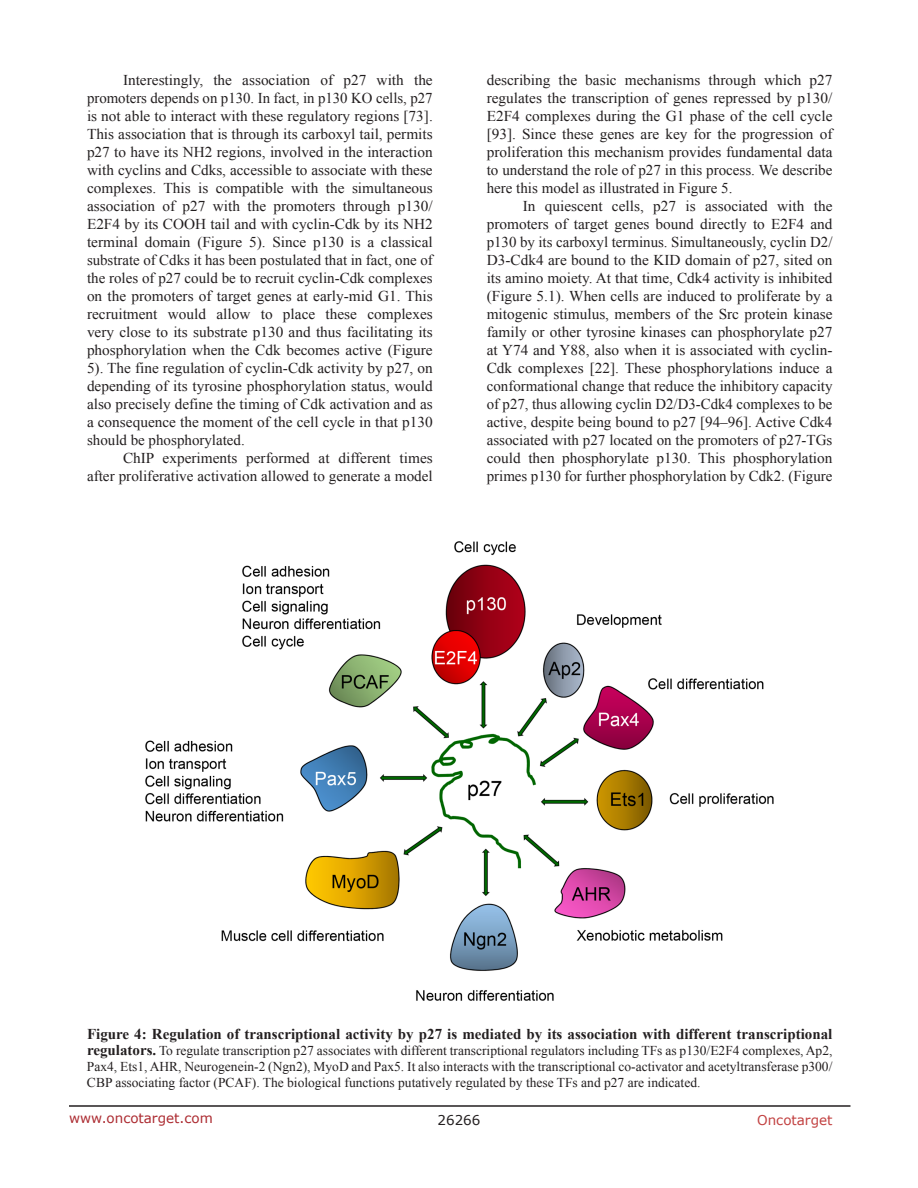
<style>
.page{position:relative;width:918px;height:1188px;background:#fff}
.page>*{position:absolute;margin:0;border:0;box-sizing:border-box;transform-origin:0 0}
.t1{font:15px/18px "Times New Roman";color:#231f20;text-align:justify}
.t2{font:700 15px "Times New Roman";color:#231f20}
.t3{font:13.5px/16.2px "Times New Roman";color:#231f20;text-align:justify}
.t4{font:13.5px "Verdana";color:#ac2b31}
.t5{font:13.5px "Verdana";color:#c24141}
.t6{font:13.5px "Verdana";color:#231f20}
.s1{font-weight:700;font-size:15px}
</style>
<div class="page">
<hr style="left:69px;top:1105px;width:781px;height:2px;background:#231f20">
<img style="left:145px;top:541px;width:629px;height:460px">
<p class="t1" style="left:87px;top:71px;width:347px;text-indent:36px">Interestingly, the association of p27 with the promoters depends on p130. In fact, in p130 KO cells, p27 is not able to interact with these regulatory regions [73].<br>This association that is through its carboxyl tail, permits p27 to have its NH2 regions, involved in the interaction with cyclins and Cdks, accessible to associate with these complexes. This is compatible with the simultaneous association of p27 with the promoters through p130/ E2F4 by its COOH tail and with cyclin-Cdk by its NH2 terminal domain (Figure 5). Since p130 is a classical substrate of Cdks it has been postulated that in fact, one of the roles of p27 could be to recruit cyclin-Cdk complexes on the promoters of target genes at early-mid G1. This recruitment would allow to place these complexes very close to its substrate p130 and thus facilitating its phosphorylation when the Cdk becomes active (Figure 5). The fine regulation of cyclin-Cdk activity by p27, on depending of its tyrosine phosphorylation status, would also precisely define the timing of Cdk activation and as a consequence the moment of the cell cycle in that p130 should be phosphorylated.</p>
<p class="t1" style="left:87px;top:449px;width:347px;text-align:right">ChIP experiments performed at different times<br>after proliferative activation allowed to generate a model</p>
<p class="t1" style="left:487px;top:71px;width:347px">describing the basic mechanisms through which p27 regulates the transcription of genes repressed by p130/ E2F4 complexes during the G1 phase of the cell cycle [93]. Since these genes are key for the progression of proliferation this mechanism provides fundamental data to understand the role of p27 in this process. We describe here this model as illustrated in Figure 5.</p>
<p class="t1" style="left:487px;top:197px;width:347px;text-indent:36px">In quiescent cells, p27 is associated with the promoters of target genes bound directly to E2F4 and p130 by its carboxyl terminus. Simultaneously, cyclin D2/ D3-Cdk4 are bound to the KID domain of p27, sited on its amino moiety. At that time, Cdk4 activity is inhibited (Figure 5.1). When cells are induced to proliferate by a mitogenic stimulus, members of the Src protein kinase family or other tyrosine kinases can phosphorylate p27 at Y74 and Y88, also when it is associated with cyclin-Cdk complexes [22]. These phosphorylations induce a conformational change that reduce the inhibitory capacity of p27, thus allowing cyclin D2/D3-Cdk4 complexes to be active, despite being bound to p27 [94–96]. Active Cdk4 associated with p27 located on the promoters of p27-TGs could then phosphorylate p130. This phosphorylation primes p130 for further phosphorylation by Cdk2. (Figure</p>
<p class="t2" style="left:87px;top:1023px;width:747px">Figure 4: Regulation of transcriptional activity by p27 is mediated by its association with different transcriptional</p>
<p class="t3" style="left:87px;top:1042px;width:747px"><span class="s1">regulators.</span> To regulate transcription p27 associates with different transcriptional regulators including TFs as p130/E2F4 complexes, Ap2, Pax4, Ets1, AHR, Neurogenein-2 (Ngn2), MyoD and Pax5. It also interacts with the transcriptional co-activator and acetyltransferase p300/ CBP associating factor (PCAF). The biological functions putatively regulated by these TFs and p27 are indicated.</p>
<p class="t4" style="left:69px;top:1109px;width:145px">www.oncotarget.com</p>
<p class="t6" style="left:438px;top:1111px;width:44px">26266</p>
<p class="t5" style="left:757px;top:1111px;width:77px">Oncotarget</p>
</div>
